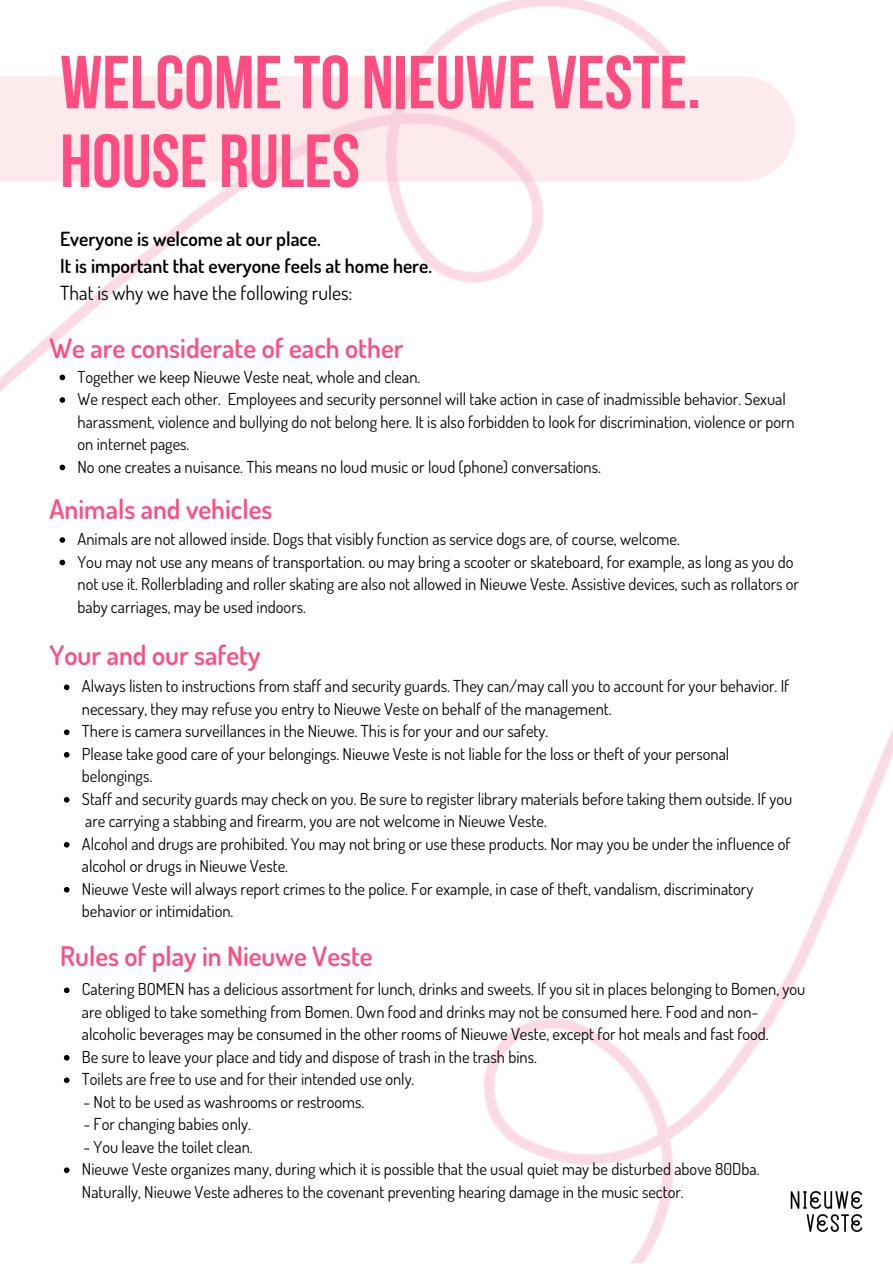
<style>
.page{position:relative;width:893px;height:1264px;background:#fff}
.page>*{position:absolute;margin:0;border:0;box-sizing:border-box;transform-origin:0 0}
.t1{font:700 75px/78.8px "Bebas Neue";color:#ff4d81}
.t2{font:600 27px "Dosis";color:#ff4d81}
.t3{font:600 19.5px/27px "Dosis";color:#000}
.t4{font:19.5px "Dosis";color:#000}
.t5{font:16.5px/22.5px "Dosis";color:#000}
</style>
<div class="page">
<img style="left:0;top:0;width:673px;height:893px">
<img style="left:0;top:56px;width:795px;height:251px">
<img style="left:193px;top:363px;width:699px;height:899px">
<img style="left:782px;top:1181px;width:88px;height:59px">
<svg style="left:60px;top:374px;width:5px;height:6px"></svg>
<svg style="left:60px;top:397px;width:5px;height:6px"></svg>
<svg style="left:60px;top:464px;width:5px;height:6px"></svg>
<svg style="left:60px;top:537px;width:5px;height:6px"></svg>
<svg style="left:60px;top:559px;width:5px;height:6px"></svg>
<svg style="left:64px;top:684px;width:5px;height:6px"></svg>
<svg style="left:64px;top:729px;width:5px;height:6px"></svg>
<svg style="left:64px;top:752px;width:5px;height:5px"></svg>
<svg style="left:64px;top:797px;width:5px;height:5px"></svg>
<svg style="left:64px;top:842px;width:5px;height:5px"></svg>
<svg style="left:64px;top:887px;width:5px;height:5px"></svg>
<svg style="left:64px;top:987px;width:5px;height:6px"></svg>
<svg style="left:64px;top:1055px;width:5px;height:5px"></svg>
<svg style="left:64px;top:1077px;width:5px;height:6px"></svg>
<svg style="left:64px;top:1167px;width:5px;height:5px"></svg>
<h1 class="t1" style="left:60px;top:50px;width:642px">WELCOME TO NIEUWE VESTE.<br>HOUSE RULES</h1>
<p class="t3" style="left:60px;top:225px;width:373px">Everyone is welcome at our place.<br>It is important that everyone feels at home here.</p>
<p class="t4" style="left:60px;top:280px;width:294px">That is why we have the following rules:</p>
<h2 class="t2" style="left:49px;top:330px;width:355px">We are considerate of each other</h2>
<p class="t5" style="left:77px;top:365px;width:718px">Together we keep Nieuwe Veste neat, whole and clean.<br>We respect each other. Employees and security personnel will take action in case of inadmissible behavior. Sexual harassment, violence and bullying do not belong here. It is also forbidden to look for discrimination, violence or porn on internet pages.<br>No one creates a nuisance. This means no loud music or loud (phone) conversations.</p>
<h2 class="t2" style="left:49px;top:491px;width:224px">Animals and vehicles</h2>
<p class="t5" style="left:77px;top:527px;width:723px">Animals are not allowed inside. Dogs that visibly function as service dogs are, of course, welcome.<br>You may not use any means of transportation. ou may bring a scooter or skateboard, for example, as long as you do not use it. Rollerblading and roller skating are also not allowed in Nieuwe Veste. Assistive devices, such as rollators or baby carriages, may be used indoors.</p>
<h2 class="t2" style="left:49px;top:637px;width:212px">Your and our safety</h2>
<p class="t5" style="left:82px;top:674px;width:712px">Always listen to instructions from staff and security guards. They can/may call you to account for your behavior. If necessary, they may refuse you entry to Nieuwe Veste on behalf of the management.<br>There is camera surveillances in the Nieuwe. This is for your and our safety.<br>Please take good care of your belongings. Nieuwe Veste is not liable for the loss or theft of your personal belongings.<br>Staff and security guards may check on you. Be sure to register library materials before taking them outside. If you are carrying a stabbing and firearm, you are not welcome in Nieuwe Veste.<br>Alcohol and drugs are prohibited. You may not bring or use these products. Nor may you be under the influence of alcohol or drugs in Nieuwe Veste.<br>Nieuwe Veste will always report crimes to the police. For example, in case of theft, vandalism, discriminatory behavior or intimidation.</p>
<h2 class="t2" style="left:60px;top:938px;width:314px">Rules of play in Nieuwe Veste</h2>
<p class="t5" style="left:82px;top:977px;width:725px">Catering BOMEN has a delicious assortment for lunch, drinks and sweets. If you sit in places belonging to Bomen, you are obliged to take something from Bomen. Own food and drinks may not be consumed here. Food and non&shy;alcoholic beverages may be consumed in the other rooms of Nieuwe Veste, except for hot meals and fast food.<br>Be sure to leave your place and tidy and dispose of trash in the trash bins.<br>Toilets are free to use and for their intended use only.</p>
<p class="t5" style="left:83px;top:1090px;width:282px">- Not to be used as washrooms or restrooms.</p>
<p class="t5" style="left:83px;top:1112px;width:169px">- For changing babies only.</p>
<p class="t5" style="left:83px;top:1134px;width:171px">- You leave the toilet clean.</p>
<p class="t5" style="left:82px;top:1157px;width:679px">Nieuwe Veste organizes many, during which it is possible that the usual quiet may be disturbed above 80Dba.<br>Naturally, Nieuwe Veste adheres to the covenant preventing hearing damage in the music sector.</p>
</div>
